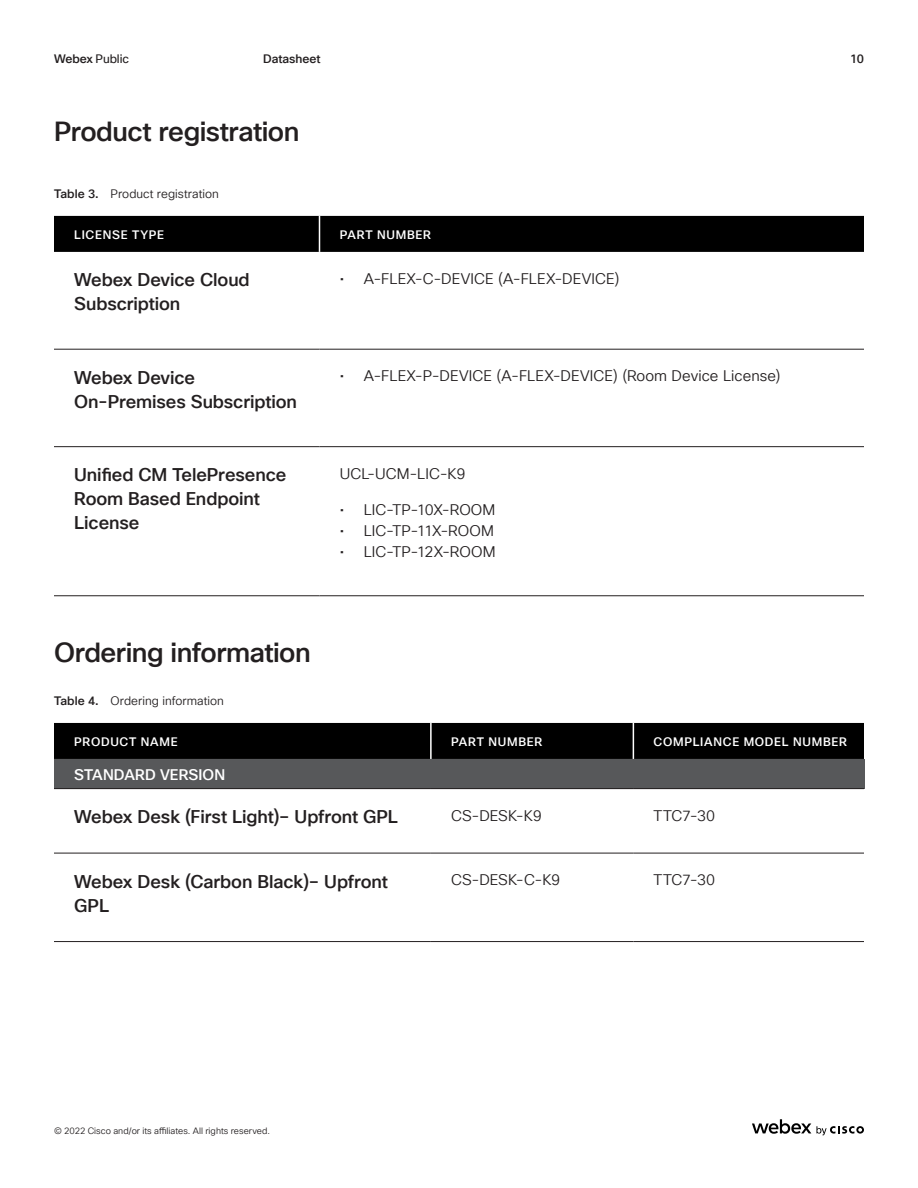
<style>
.page{position:relative;width:918px;height:1188px;background:#fff}
.page>*{position:absolute;margin:0;border:0;box-sizing:border-box;transform-origin:0 0}
.t1{font:500 27px "Cisco Sans TT";letter-spacing:-.02em;color:#231f20}
.t2{font:500 18px/24px "Cisco Sans TT";letter-spacing:-.005em;color:#231f20}
.t3{font:15px "Cisco Sans TT Light";letter-spacing:.01em;color:#231f20}
.t4{font:500 15px "Cisco Sans TT";letter-spacing:.01em;color:#fff}
.t5{font:500 12px "Cisco Sans TT";letter-spacing:.06em;color:#fff}
.t6{font:12px "Cisco Sans TT Light";letter-spacing:.005em;color:#231f20}
.t7{font:12px "Cisco Sans TT";letter-spacing:-.01em;color:#231f20}
.t8{font:500 12px "Cisco Sans TT";letter-spacing:-.005em;color:#231f20}
.t9{font:9px "Cisco Sans TT Light";letter-spacing:.005em;color:#231f20}
.s1{font-weight:500}
.s2{font-family:"Cisco Sans TT";font-weight:500}
</style>
<div class="page">
<svg style="left:752px;top:1119px;width:112px;height:16px"></svg>
<div style="left:54px;top:216px;width:810px;height:36px;background:#000"></div>
<hr style="left:54px;top:349px;width:266px;height:1px;background:#231f20">
<hr style="left:320px;top:349px;width:544px;height:1px;background:#231f20">
<hr style="left:54px;top:446px;width:266px;height:1px;background:#231f20">
<hr style="left:320px;top:446px;width:544px;height:1px;background:#231f20">
<hr style="left:54px;top:596px;width:266px;height:1px;background:#231f20">
<hr style="left:320px;top:596px;width:544px;height:1px;background:#231f20">
<hr style="left:319px;top:216px;width:1px;height:36px;background:#fff">
<div style="left:54px;top:723px;width:810px;height:36px;background:#000"></div>
<div style="left:54px;top:759px;width:810px;height:30px;background:#57585a"></div>
<hr style="left:54px;top:853px;width:377px;height:1px;background:#231f20">
<hr style="left:431px;top:853px;width:202px;height:1px;background:#231f20">
<hr style="left:633px;top:853px;width:231px;height:1px;background:#231f20">
<hr style="left:54px;top:941px;width:377px;height:1px;background:#231f20">
<hr style="left:431px;top:941px;width:202px;height:1px;background:#231f20">
<hr style="left:633px;top:941px;width:231px;height:1px;background:#231f20">
<hr style="left:54px;top:788px;width:377px;height:1px;background:#231f20">
<hr style="left:431px;top:788px;width:202px;height:1px;background:#231f20">
<hr style="left:633px;top:788px;width:231px;height:1px;background:#231f20">
<hr style="left:430px;top:723px;width:2px;height:36px;background:#fff">
<hr style="left:633px;top:723px;width:1px;height:36px;background:#fff">
<p class="t7" style="left:54px;top:55px;width:77px"><span class="s1">Webex</span> Public</p>
<p class="t8" style="left:263px;top:54px;width:59px">Datasheet</p>
<p class="t8" style="left:850px;top:54px;width:15px">10</p>
<h1 class="t1" style="left:54px;top:119px;width:247px">Product registration</h1>
<p class="t6" style="left:54px;top:189px;width:166px"><span class="s2">Table 3.</span> Product registration</p>
<p class="t5" style="left:74px;top:229px;width:91px">LICENSE TYPE</p>
<p class="t5" style="left:340px;top:229px;width:93px">PART NUMBER</p>
<p class="t2" style="left:74px;top:269px;width:177px">Webex Device Cloud<br>Subscription</p>
<p class="t3" style="left:340px;top:272px;width:281px">• A-FLEX-C-DEVICE (A-FLEX-DEVICE)</p>
<p class="t2" style="left:74px;top:366px;width:224px">Webex Device<br>On-Premises Subscription</p>
<p class="t3" style="left:340px;top:369px;width:442px">• A-FLEX-P-DEVICE (A-FLEX-DEVICE) (Room Device License)</p>
<p class="t2" style="left:74px;top:463px;width:214px">Unified CM TelePresence<br>Room Based Endpoint<br>License</p>
<p class="t3" style="left:340px;top:464px;width:127px">UCL-UCM-LIC-K9</p>
<p class="t3" style="left:340px;top:503px;width:157px">• LIC-TP-10X-ROOM</p>
<p class="t3" style="left:340px;top:524px;width:156px">• LIC-TP-11X-ROOM</p>
<p class="t3" style="left:340px;top:545px;width:157px">• LIC-TP-12X-ROOM</p>
<h1 class="t1" style="left:54px;top:640px;width:258px">Ordering information</h1>
<p class="t6" style="left:54px;top:696px;width:171px"><span class="s2">Table 4.</span> Ordering information</p>
<p class="t5" style="left:74px;top:736px;width:105px">PRODUCT NAME</p>
<p class="t5" style="left:451px;top:736px;width:93px">PART NUMBER</p>
<p class="t5" style="left:654px;top:736px;width:195px">COMPLIANCE MODEL NUMBER</p>
<p class="t4" style="left:74px;top:767px;width:152px">STANDARD VERSION</p>
<p class="t2" style="left:74px;top:806px;width:325px">Webex Desk (First Light)– Upfront GPL</p>
<p class="t3" style="left:451px;top:806px;width:92px">CS-DESK-K9</p>
<p class="t3" style="left:654px;top:806px;width:63px">TTC7-30</p>
<p class="t2" style="left:74px;top:870px;width:315px">Webex Desk (Carbon Black)– Upfront<br>GPL</p>
<p class="t3" style="left:451px;top:870px;width:111px">CS-DESK-C-K9</p>
<p class="t3" style="left:654px;top:870px;width:63px">TTC7-30</p>
<p class="t9" style="left:54px;top:1125px;width:217px">© 2022 Cisco and/or its affiliates. All rights reserved.</p>
</div>
